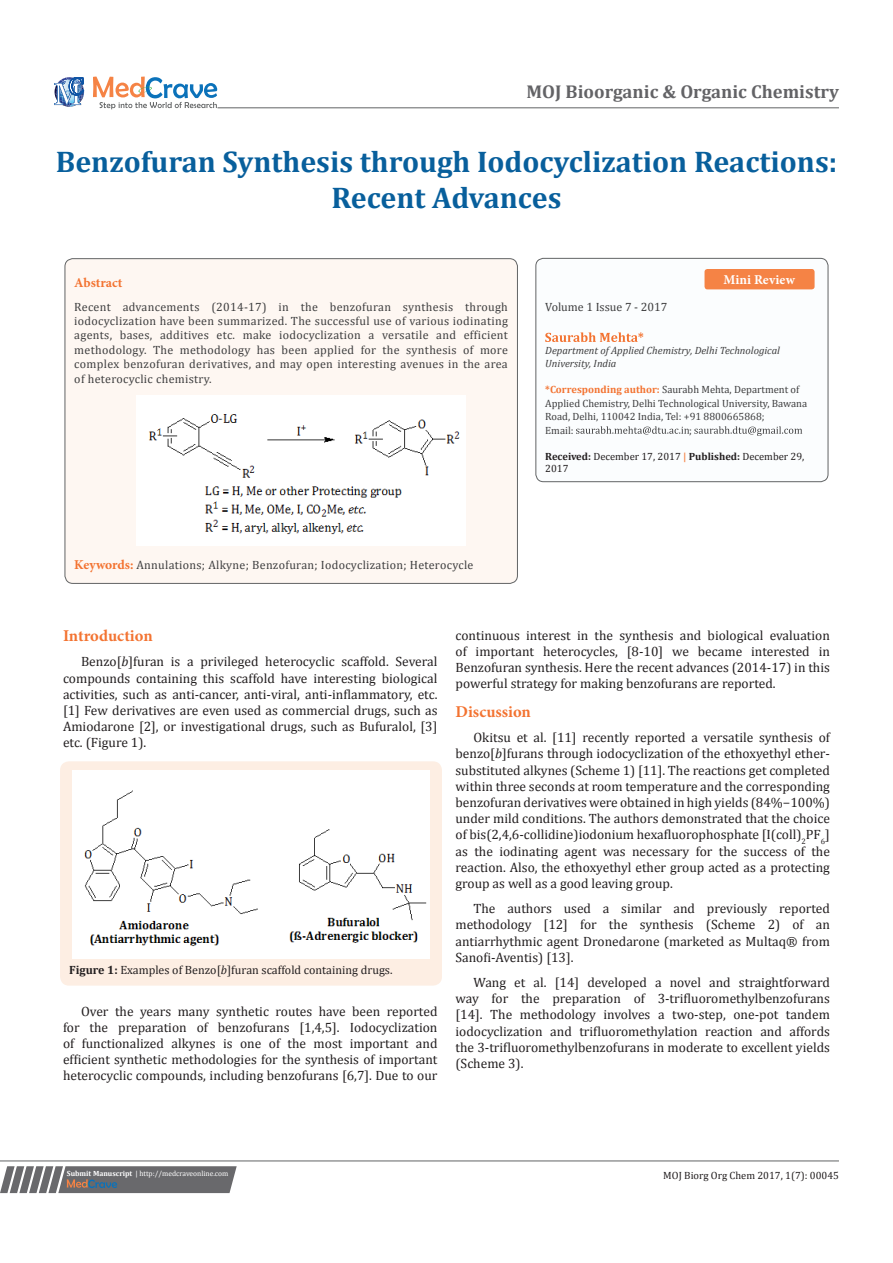
<style>
.page{position:relative;width:893px;height:1263px;background:#fff}
.page>*{position:absolute;margin:0;border:0;box-sizing:border-box;transform-origin:0 0}
.t1{font:700 30px/36px "Cambria";color:#085f9c;text-align:center}
.t2{font:700 18.6px "Cambria";color:#636366}
.List_Paragraph{font:700 16.5px "Minion Pro";color:#f37331}
.t3{font:13.5px/16.2px "Cambria";color:#231f20;text-align:justify}
.t4{font:700 13.5px "Minion Pro";letter-spacing:.005em;color:#fff}
.t5{font:700 13.5px "Minion Pro";color:#f37331}
.t6{font:12px/14.4px "Cambria";letter-spacing:.025em;color:#3e3e3f;text-align:justify}
.t7{font:12px "Cambria";color:#231f20}
.t8{font:12px "Cambria";color:#3e3e3f}
.t9{font:10.5px/13.5px "Cambria";color:#3e3e3f}
.t10{font:10.5px/12.6px "Cambria";color:#231f20}
.t11{font:italic 10.5px/12.6px "Cambria";color:#3e3e3f}
.t12{font:7.5px "Cambria";color:#fff}
.s1{font-family:"Minion Pro";font-weight:700;font-size:13.5px;color:#f37331}
.s2{font-weight:700;color:#f37331}
.s3{font-weight:700}
.s4{font-weight:700;color:#f58345}
.s5{font-style:italic}
</style>
<div class="page">
<svg style="left:54px;top:77px;width:30px;height:30px"></svg>
<svg style="left:93px;top:77px;width:124px;height:32px"></svg>
<svg style="left:0;top:1166px;width:237px;height:27px;background:#78787a"></svg>
<hr style="left:0;top:1161px;width:839px;height:1px;background:#626465">
<hr style="left:218px;top:108px;width:621px;height:1px;background:#626465">
<div style="left:536px;top:258px;width:292px;height:224px;background:#fbfdfe;border-radius:8px"></div>
<svg style="left:545px;top:332px;width:98px;height:10px"></svg>
<svg style="left:576px;top:426px;width:226px;height:10px"></svg>
<div style="left:535px;top:258px;width:293px;height:224px;border:1px solid #626465;border-radius:8px"></div>
<div style="left:704px;top:269px;width:111px;height:20px;background:#f58345;border-radius:3px"></div>
<div style="left:65px;top:259px;width:452px;height:324px;background:#fef7f2;border-radius:8px"></div>
<div style="left:65px;top:258px;width:453px;height:326px;border:1px solid #626465;border-radius:8px"></div>
<img style="left:136px;top:395px;width:329px;height:150px">
<div style="left:60px;top:761px;width:382px;height:225px;background:#fdeee3;border-radius:9px"></div>
<img style="left:73px;top:770px;width:356px;height:188px">
<p class="t2" style="left:526px;top:79px;width:314px">MOJ Bioorganic &amp; Organic Chemistry</p>
<p class="t1" style="left:56px;top:143px;width:783px">Benzofuran Synthesis through Iodocyclization Reactions:<br>Recent Advances</p>
<p class="t5" style="left:74px;top:273px;width:50px">Abstract</p>
<p class="t6" style="left:74px;top:299px;width:435px">Recent advancements (2014-17) in the benzofuran synthesis through iodocyclization have been summarized. The successful use of various iodinating agents, bases, additives etc. make iodocyclization a versatile and efficient methodology. The methodology has been applied for the synthesis of more complex benzofuran derivatives, and may open interesting avenues in the area of heterocyclic chemistry.</p>
<p class="t6" style="left:74px;top:558px;width:401px"><span class="s1">Keywords:</span> Annulations; Alkyne; Benzofuran; Iodocyclization; Heterocycle</p>
<p class="t4" style="left:724px;top:270px;width:73px">Mini Review</p>
<p class="t8" style="left:545px;top:300px;width:124px">Volume 1 Issue 7 - 2017</p>
<p class="t11" style="left:545px;top:344px;width:236px">Department of Applied Chemistry, Delhi Technological<br>University, India</p>
<p class="t9" style="left:545px;top:383px;width:263px"><span class="s2">*Corresponding author:</span> Saurabh Mehta, Department of<br>Applied Chemistry, Delhi Technological University, Bawana<br>Road, Delhi, 110042 India, Tel: +91 8800665868;</p>
<p class="t9" style="left:545px;top:423px;width:30px">Email:</p>
<p class="t9" style="left:689px;top:423px;width:4px">;</p>
<p class="t10" style="left:545px;top:450px;width:261px"><span class="s3">Received:</span> December 17, 2017 <span class="s4">|</span> <span class="s3">Published:</span> December 29,<br>2017</p>
<p class="List_Paragraph" style="left:63px;top:624px;width:91px">Introduction</p>
<p class="t3" style="left:63px;top:653px;width:376px;text-indent:18px">Benzo[<span class="s5">b</span>]furan is a privileged heterocyclic scaffold. Several compounds containing this scaffold have interesting biological activities, such as anti-cancer, anti-viral, anti-inflammatory, etc. [1] Few derivatives are even used as commercial drugs, such as Amiodarone [2], or investigational drugs, such as Bufuralol, [3] etc. (Figure 1).</p>
<p class="t7" style="left:69px;top:963px;width:325px"><span class="s3">Figure 1:</span> Examples of Benzo[<span class="s5">b</span>]furan scaffold containing drugs.</p>
<p class="t3" style="left:63px;top:1003px;width:376px;text-indent:18px">Over the years many synthetic routes have been reported for the preparation of benzofurans [1,4,5]. Iodocyclization of functionalized alkynes is one of the most important and efficient synthetic methodologies for the synthesis of important heterocyclic compounds, including benzofurans [6,7]. Due to our</p>
<p class="t3" style="left:455px;top:627px;width:376px">continuous interest in the synthesis and biological evaluation of important heterocycles, [8-10] we became interested in Benzofuran synthesis. Here the recent advances (2014-17) in this powerful strategy for making benzofurans are reported.</p>
<p class="List_Paragraph" style="left:455px;top:700px;width:77px">Discussion</p>
<p class="t3" style="left:455px;top:729px;width:376px;text-indent:18px">Okitsu et al. [11] recently reported a versatile synthesis of benzo[<span class="s5">b</span>]furans through iodocyclization of the ethoxyethyl ether&shy;substituted alkynes (Scheme 1) [11]. The reactions get completed within three seconds at room temperature and the corresponding benzofuran derivatives were obtained in high yields (84%−100%) under mild conditions. The authors demonstrated that the choice of bis(2,4,6-collidine)iodonium hexafluorophosphate [I(coll)<sub>2</sub>PF<sub>6</sub>] as the iodinating agent was necessary for the success of the reaction. Also, the ethoxyethyl ether group acted as a protecting group as well as a good leaving group.</p>
<p class="t3" style="left:455px;top:900px;width:376px;text-indent:18px">The authors used a similar and previously reported methodology [12] for the synthesis (Scheme 2) of an antiarrhythmic agent Dronedarone (marketed as Multaq® from Sanofi-Aventis) [13].</p>
<p class="t3" style="left:455px;top:974px;width:376px;text-indent:18px">Wang et al. [14] developed a novel and straightforward way for the preparation of 3-trifluoromethylbenzofurans [14]. The methodology involves a two-step, one-pot tandem iodocyclization and trifluoromethylation reaction and affords the 3-trifluoromethylbenzofurans in moderate to excellent yields (Scheme 3).</p>
<p class="t12" style="left:67px;top:1169px;width:163px"><span class="s3">Submit Manuscript</span> | http://medcraveonline.com</p>
<p class="t10" style="left:663px;top:1168px;width:177px">MOJ Biorg Org Chem 2017, 1(7): 00045</p>
</div>
